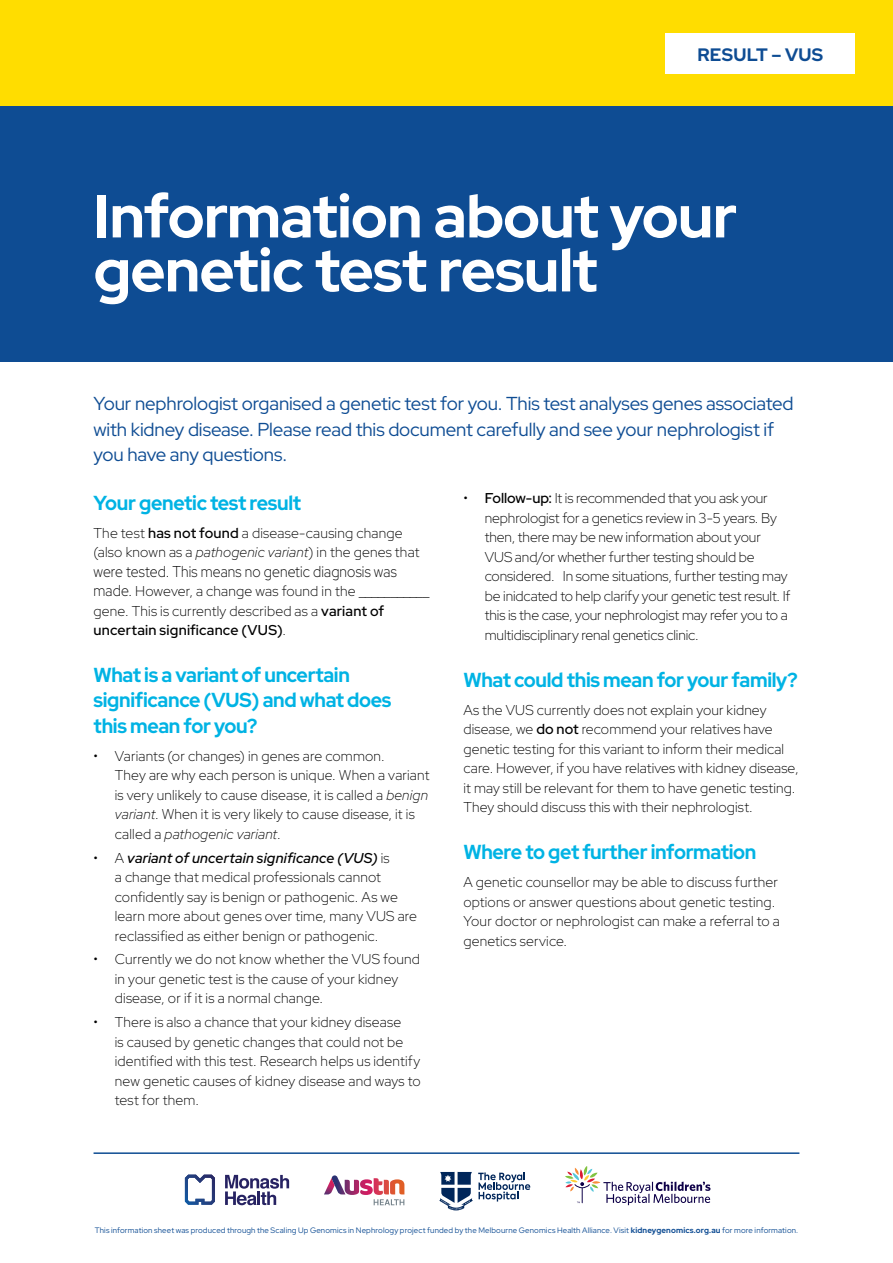
<style>
.page{position:relative;width:893px;height:1263px;background:#fff}
.page>*{position:absolute;margin:0;border:0;box-sizing:border-box;transform-origin:0 0}
.t1{font:700 60px/54px "Red Hat Display";letter-spacing:-.015em;color:#fff}
.t2{font:700 20.25px/25.5px "Red Hat Display";letter-spacing:-.015em;color:#00b3e4;scale:.96 1}
.t3{font:18.75px/25.5px "Red Hat Display";letter-spacing:-.01em;color:#0e4c93}
.t4{font:700 18px "Red Hat Display";letter-spacing:.015em;color:#0e4c93}
.t5{font:300 15.6px "Red Hat Display";letter-spacing:.01em;color:#000;scale:.91 1}
.t6{font:300 14.25px/19.5px "Red Hat Display";letter-spacing:.01em;color:#000}
.t7{font:7.8px "Red Hat Display";letter-spacing:.02em;color:#0e4c93}
.s1{font-weight:500}
.s2{font-style:italic}
.s3{font-size:15.6px}
.s4{font-weight:500;font-style:italic}
.s5{font-weight:700}
</style>
<div class="page">
<div style="left:0;top:0;width:893px;height:106px;background:#fd0"></div>
<div style="left:0;top:106px;width:893px;height:255px;background:#0e4c93"></div>
<div style="left:665px;top:33px;width:190px;height:40px;background:#fff"></div>
<hr style="left:94px;top:1152px;width:705px;height:2px;background:#0e4c93">
<svg style="left:324px;top:1175px;width:80px;height:30px"></svg>
<svg style="left:439px;top:1172px;width:91px;height:38px"></svg>
<svg style="left:225px;top:1175px;width:64px;height:30px"></svg>
<svg style="left:185px;top:1174px;width:30px;height:31px"></svg>
<svg style="left:565px;top:1166px;width:145px;height:39px"></svg>
<p class="t4" style="left:697px;top:43px;width:127px">RESULT – VUS</p>
<h1 class="t1" style="left:94px;top:188px;width:645px">Information about your genetic test result</h1>
<h3 class="t3" style="left:94px;top:391px;width:701px">Your nephrologist organised a genetic test for you. This test analyses genes associated with kidney disease. Please read this document carefully and see your nephrologist if you have any questions.</h3>
<h2 class="t2" style="left:94px;top:489px;width:218px">Your genetic test result</h2>
<p class="t6" style="left:94px;top:523px;width:327px">The test <span class="s1">has not found</span> a disease-causing change (also known as a <span class="s2">pathogenic variant</span>) in the genes that</p>
<p class="t5" style="left:94px;top:561px;width:335px">were tested. This means no genetic diagnosis was</p>
<p class="t6" style="left:94px;top:581px;width:337px"><span class="s3">made.</span> However, a change was found in the ___________ gene. This is currently described as a <span class="s1">variant of uncertain significance (VUS)</span>.</p>
<h2 class="t2" style="left:94px;top:662px;width:312px">What is a variant of uncertain significance (VUS) and what does this mean for you?</h2>
<p class="t6" style="left:115px;top:746px;width:316px;text-indent:-21px">• Variants (or changes) in genes are common.<br>They are why each person is unique. When a variant is very unlikely to cause disease, it is called a <span class="s2">benign variant</span>. When it is very likely to cause disease, it is called a <span class="s2">pathogenic variant</span>.</p>
<p class="t6" style="left:115px;top:848px;width:304px;text-indent:-21px">• A <span class="s4">variant of uncertain significance (VUS)</span> is<br>a change that medical professionals cannot confidently say is benign or pathogenic. As we learn more about genes over time, many VUS are reclassified as either benign or pathogenic.</p>
<p class="t6" style="left:115px;top:949px;width:307px;text-indent:-21px">• Currently we do not know whether the VUS found in your genetic test is the cause of your kidney disease, or if it is a normal change.</p>
<p class="t6" style="left:115px;top:1012px;width:307px;text-indent:-21px">• There is also a chance that your kidney disease<br>is caused by genetic changes that could not be identified with this test. Research helps us identify new genetic causes of kidney disease and ways to test for them.</p>
<p class="t6" style="left:485px;top:488px;width:307px;text-indent:-21px">• <span class="s1">Follow-up:</span> It is recommended that you ask your nephrologist for a genetics review in 3-5 years. By then, there may be new information about your VUS and/or whether further testing should be considered. In some situations, further testing may be inidcated to help clarify your genetic test result. If this is the case, your nephrologist may refer you to a multidisciplinary renal genetics clinic.</p>
<h2 class="t2" style="left:463px;top:666px;width:350px">What could this mean for your family?</h2>
<p class="t6" style="left:463px;top:700px;width:337px">As the VUS currently does not explain your kidney disease, we <span class="s1">do not</span> recommend your relatives have genetic testing for this variant to inform their medical care. However, if you have relatives with kidney disease, it may still be relevant for them to have genetic testing.<br>They should discuss this with their nephrologist.</p>
<h2 class="t2" style="left:463px;top:839px;width:306px">Where to get further information</h2>
<p class="t6" style="left:463px;top:872px;width:318px">A genetic counsellor may be able to discuss further options or answer questions about genetic testing.<br>Your doctor or nephrologist can make a referral to a genetics service.</p>
<p class="t7" style="left:95px;top:1226px;width:705px">This information sheet was produced through the Scaling Up Genomics in Nephrology project funded by the Melbourne Genomics Health Alliance. Visit <span class="s5">kidneygenomics.org.au</span> for more information.</p>
</div>
